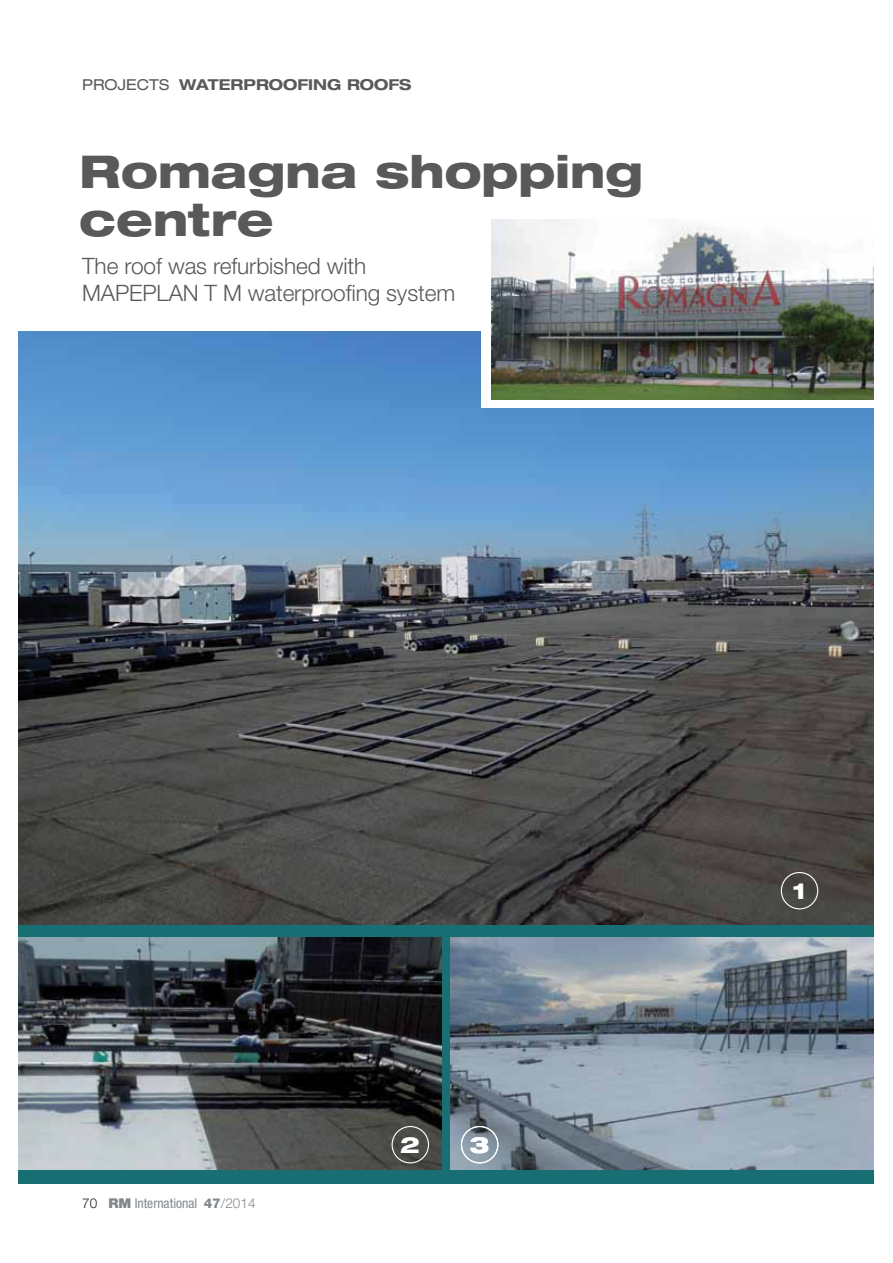
<style>
.page{position:relative;width:893px;height:1263px;background:#fff}
.page>*{position:absolute;margin:0;border:0;box-sizing:border-box;transform-origin:0 0}
.t1{font:800 expanded 45.3px/48.3px "Helvetica Neue LT Std";color:#58595b}
.t2{font:300 22.65px/27.2px "Helvetica Neue LT Std";letter-spacing:-.005em;color:#58595b}
.t3{font:800 expanded 22.35px "Helvetica Neue LT Std";color:#fff}
.t4{font:700 expanded 15.15px "Helvetica Neue LT Std";color:#58595b}
.t5{font:condensed 13.5px "Helvetica Neue LT Std";color:#81888d}
.s1{font-weight:400}
.s2{font-weight:300;font-stretch:normal;color:#231f20}
.s3{font-weight:900;font-stretch:normal}
.s4{font-weight:800;font-stretch:normal}
.s5{font-weight:300;font-stretch:normal}
</style>
<div class="page">
<img style="left:18px;top:332px;width:855px;height:593px">
<div style="left:481px;top:222px;width:392px;height:186px;background:#fff"></div>
<div style="left:18px;top:925px;width:855px;height:259px;background:#176e73"></div>
<img style="left:491px;top:220px;width:382px;height:179px">
<img style="left:18px;top:938px;width:424px;height:232px">
<img style="left:450px;top:938px;width:423px;height:232px">
<div style="left:780px;top:872px;width:38px;height:37px;border:1px solid #fff;border-radius:50%"></div>
<div style="left:461px;top:1126px;width:37px;height:37px;border:1px solid #fff;border-radius:50%"></div>
<div style="left:391px;top:1126px;width:38px;height:37px;border:1px solid #fff;border-radius:50%"></div>
<p class="t4" style="left:82px;top:76px;width:331px"><span class="s1">PROJECTS</span> WATERPROOFING ROOFS</p>
<h1 class="t1" style="left:79px;top:153px;width:565px">Romagna shopping centre</h1>
<p class="t2" style="left:82px;top:255px;width:374px">The roof was refurbished with<br>MAPEPLAN T M waterproofing system</p>
<p class="t5" style="left:82px;top:1198px;width:175px"><span class="s2">70</span> <span class="s3">RM</span> International <span class="s4">47</span><span class="s5">/2014</span></p>
<p class="t3" style="left:400px;top:1137px;width:21px">2</p>
<p class="t3" style="left:469px;top:1137px;width:21px">3</p>
<p class="t3" style="left:792px;top:883px;width:15px">1</p>
</div>
